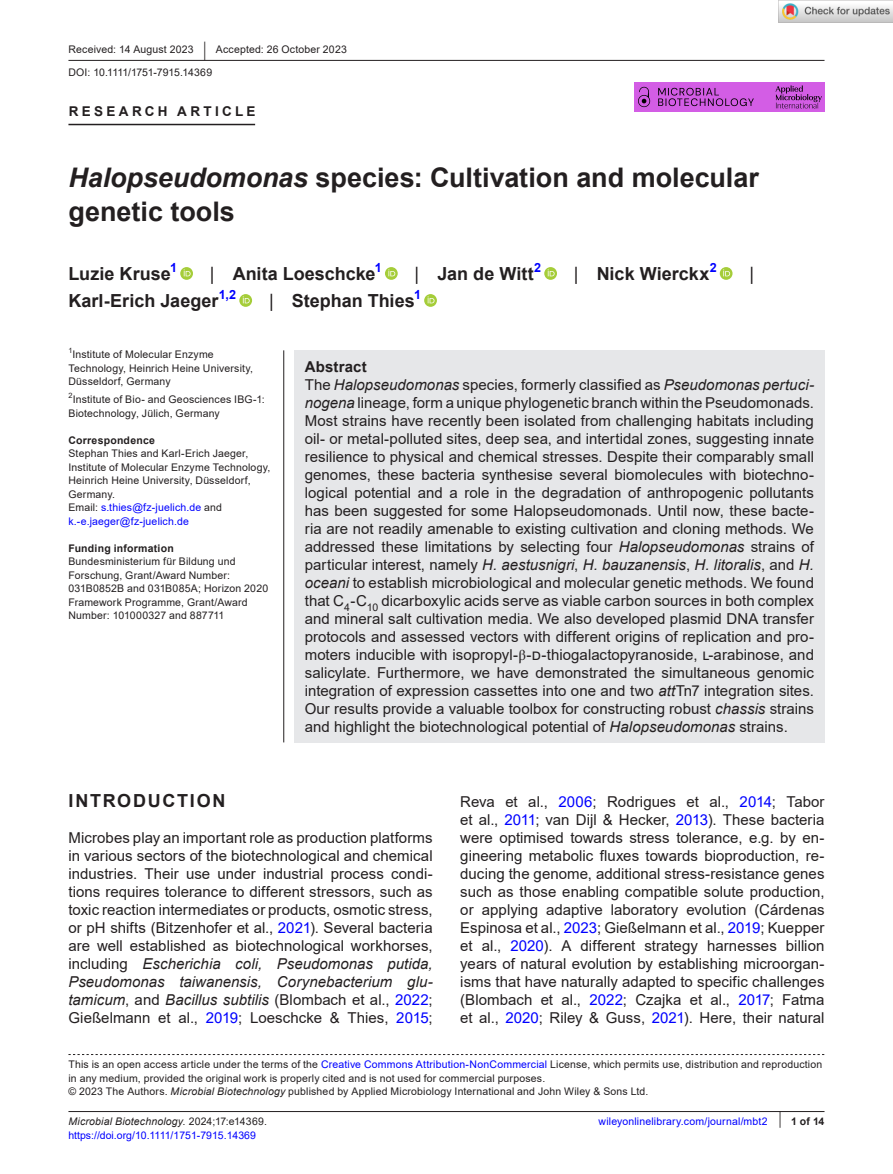
<style>
.page{position:relative;width:893px;height:1174px;background:#fff}
.page>*{position:absolute;margin:0;border:0;box-sizing:border-box;transform-origin:0 0}
.t1{font:700 27px/34.5px "Arial";color:#231f20}
.t2{font:700 18px "Arial";letter-spacing:.005em;color:#231f20}
.t3{font:700 18px "Arial";letter-spacing:.095em;color:#231f20}
.t4{font:18px "Arial";color:#231f20}
.t5{font:15px/18px "Arial";letter-spacing:.005em;color:#231f20;text-align:justify}
.t6{font:700 13.5px "Arial";letter-spacing:.245em;color:#231f20}
.t7{font:700 12.6px "Arial";color:#00f}
.t8{font:10.5px/13.5px "Arial";letter-spacing:.015em;color:#231f20}
.t9{font:10.5px "Arial";letter-spacing:.01em;color:#00f}
.t10{font:italic 10.5px "Arial";letter-spacing:.015em;color:#231f20}
.t11{font:700 10.5px "Arial";letter-spacing:.02em;color:#231f20}
.s1{font-size:19.5px}
.s2{font-style:italic}
.s3{font-weight:400}
.s4{color:#00f}
.s5{font-weight:700}
.s6{font-family:"STIX"}
.s7{font-style:normal}
.s8{font-weight:400;font-size:17.4px}
</style>
<div class="page">
<hr style="left:68px;top:1111px;width:756px;height:1px;background:#231f20">
<img style="left:634px;top:82px;width:190px;height:30px">
<hr style="left:68px;top:60px;width:756px;height:1px;background:#231f20">
<hr style="left:68px;top:124px;width:187px;height:1px;background:#231f20">
<svg style="left:180px;top:267px;width:13px;height:13px"></svg>
<svg style="left:184px;top:269px;width:7px;height:7px"></svg>
<svg style="left:385px;top:267px;width:13px;height:13px"></svg>
<svg style="left:388px;top:269px;width:7px;height:7px"></svg>
<svg style="left:544px;top:267px;width:13px;height:13px"></svg>
<svg style="left:548px;top:269px;width:7px;height:7px"></svg>
<svg style="left:720px;top:267px;width:12px;height:13px"></svg>
<svg style="left:723px;top:269px;width:7px;height:7px"></svg>
<svg style="left:239px;top:294px;width:13px;height:13px"></svg>
<svg style="left:243px;top:296px;width:7px;height:7px"></svg>
<svg style="left:424px;top:294px;width:13px;height:13px"></svg>
<svg style="left:428px;top:296px;width:6px;height:7px"></svg>
<div style="left:294px;top:350px;width:530px;height:392px;background:#e6e7e9"></div>
<hr style="left:283px;top:350px;width:1px;height:392px;background:#231f20">
<svg style="left:68px;top:1054px;width:756px;height:1px"></svg>
<img style="left:779px;top:0;width:114px;height:23px">
<p class="t8" style="left:68px;top:38px;width:280px;line-height:22.5px">Received: 14 August 2023 <span class="s1">|</span> Accepted: 26 October 2023<br>DOI: 10.1111/1751-7915.14369</p>
<p class="t6" style="left:69px;top:102px;width:188px">RESEARCH ARTICLE</p>
<h1 class="t1" style="left:68px;top:160px;width:692px"><span class="s2">Halopseudomonas</span> species: Cultivation and molecular genetic tools</h1>
<p class="t2" style="left:68px;top:261px;width:104px">Luzie Kruse</p>
<p class="t7" style="left:170px;top:258px;width:9px">1</p>
<p class="t2" style="left:210px;top:261px;width:167px"><span class="s3">|</span> Anita Loeschcke</p>
<p class="t7" style="left:375px;top:258px;width:9px">1</p>
<p class="t2" style="left:415px;top:261px;width:121px"><span class="s3">|</span> Jan de Witt</p>
<p class="t7" style="left:534px;top:258px;width:9px">2</p>
<p class="t2" style="left:574px;top:261px;width:137px"><span class="s3">|</span> Nick Wierckx</p>
<p class="t7" style="left:710px;top:258px;width:9px">2</p>
<p class="t4" style="left:749px;top:261px;width:6px">|</p>
<p class="t2" style="left:68px;top:288px;width:152px">Karl-Erich Jaeger</p>
<p class="t7" style="left:219px;top:285px;width:19px">1,2</p>
<p class="t2" style="left:269px;top:288px;width:147px"><span class="s3">|</span> Stephan Thies</p>
<p class="t7" style="left:414px;top:285px;width:9px">1</p>
<p class="t8" style="left:68px;top:347px;width:186px"><sup>1</sup>Institute of Molecular Enzyme<br>Technology, Heinrich Heine University,<br>Düsseldorf, Germany</p>
<p class="t8" style="left:68px;top:392px;width:198px"><sup>2</sup>Institute of Bio- and Geosciences IBG-1:<br>Biotechnology, Jülich, Germany</p>
<p class="t11" style="left:68px;top:432px;width:88px">Correspondence</p>
<p class="t8" style="left:68px;top:446px;width:203px">Stephan Thies and Karl-Erich Jaeger,<br>Institute of Molecular Enzyme Technology,<br>Heinrich Heine University, Düsseldorf,<br>Germany.<br>Email: <span class="s4">s.thies@fz-juelich.de</span> and <span class="s4">k.-e.jaeger@fz-juelich.de</span></p>
<p class="t11" style="left:68px;top:540px;width:107px">Funding information</p>
<p class="t8" style="left:68px;top:554px;width:201px">Bundesministerium für Bildung und Forschung, Grant/Award Number:<br>031B0852B and 031B085A; Horizon 2020<br>Framework Programme, Grant/Award Number: 101000327 and 887711</p>
<p class="t5" style="left:305px;top:357px;width:511px;text-align:left"><span class="s5">Abstract<br></span>The <span class="s2">Halopseudomonas</span> species, formerly classified as <span class="s2">Pseudomonas pertuci&shy;nogena</span> lineage, form a unique phylogenetic branch within the Pseudomonads.<br>Most strains have recently been isolated from challenging habitats including oil- or metal-polluted sites, deep sea, and intertidal zones, suggesting innate resilience to physical and chemical stresses. Despite their comparably small genomes, these bacteria synthesise several biomolecules with biotechno&shy;logical potential and a role in the degradation of anthropogenic pollutants has been suggested for some Halopseudomonads. Until now, these bacte&shy;ria are not readily amenable to existing cultivation and cloning methods. We addressed these limitations by selecting four <span class="s2">Halopseudomonas</span> strains of particular interest, namely <span class="s2">H. aestusnigri</span>, <span class="s2">H. bauzanensis</span>, <span class="s2">H. litoralis</span>, and <span class="s2">H. oceani</span> to establish microbiological and molecular genetic methods. We found that C<sub>4</sub>-C<sub>10</sub> dicarboxylic acids serve as viable carbon sources in both complex and mineral salt cultivation media. We also developed plasmid DNA transfer protocols and assessed vectors with different origins of replication and pro&shy;moters inducible with isopropyl-<span class="s6">β</span>-d-thiogalactopyranoside, l-arabinose, and salicylate. Furthermore, we have demonstrated the simultaneous genomic integration of expression cassettes into one and two <span class="s2">att</span>Tn7 integration sites.<br>Our results provide a valuable toolbox for constructing robust <span class="s2">chassis</span> strains and highlight the biotechnological potential of <span class="s2">Halopseudomonas</span> strains.</p>
<p class="t3" style="left:68px;top:788px;width:159px">INTRODUCTION</p>
<p class="t5" style="left:68px;top:829px;width:366px">Microbes play an important role as production platforms in various sectors of the biotechnological and chemical industries. Their use under industrial process condi&shy;tions requires tolerance to different stressors, such as toxic reaction intermediates or products, osmotic stress, or pH shifts (Bitzenhofer et al., <span class="s4">2021</span>). Several bacteria are well established as biotechnological workhorses, including <span class="s2">Escherichia coli, Pseudomonas putida, Pseudomonas taiwanensis, Corynebacterium glu&shy;tamicum</span>, and <span class="s2">Bacillus subtilis</span> (Blombach et al., <span class="s4">2022</span>; Gießelmann et al., <span class="s4">2019</span>; Loeschcke &amp; Thies, <span class="s4">2015</span>;</p>
<p class="t5" style="left:460px;top:793px;width:366px">Reva et al., <span class="s4">2006</span>; Rodrigues et al., <span class="s4">2014</span>; Tabor et al., <span class="s4">2011</span>; van Dijl &amp; Hecker, <span class="s4">2013</span>). These bacteria were optimised towards stress tolerance, e.g. by en&shy;gineering metabolic fluxes towards bioproduction, re&shy;ducing the genome, additional stress-resistance genes such as those enabling compatible solute production, or applying adaptive laboratory evolution (Cárdenas Espinosa et al., <span class="s4">2023</span>; Gießelmann et al., <span class="s4">2019</span>; Kuepper et al., <span class="s4">2020</span>). A different strategy harnesses billion years of natural evolution by establishing microorgan&shy;isms that have naturally adapted to specific challenges (Blombach et al., <span class="s4">2022</span>; Czajka et al., <span class="s4">2017</span>; Fatma et al., <span class="s4">2020</span>; Riley &amp; Guss, <span class="s4">2021</span>). Here, their natural</p>
<p class="t8" style="left:68px;top:1057px;width:755px">This is an open access article under the terms of the <span class="s4">Creative Commons Attribution-NonCommercial</span> License, which permits use, distribution and reproduction in any medium, provided the original work is properly cited and is not used for commercial purposes.<br>© 2023 The Authors. <span class="s2">Microbial Biotechnology</span> published by Applied Microbiology International and John Wiley &amp; Sons Ltd.</p>
<p class="t10" style="left:68px;top:1115px;width:200px">Microbial Biotechnology. <span class="s7">2024;17:e14369.</span></p>
<p class="t11" style="left:779px;top:1114px;width:47px"><span class="s8">|</span> 1 of 14</p>
<p class="t9" style="left:68px;top:1128px;width:189px">https://doi.org/10.1111/1751-7915.14369</p>
<p class="t9" style="left:599px;top:1114px;width:171px">wileyonlinelibrary.com/journal/mbt2</p>
</div>
